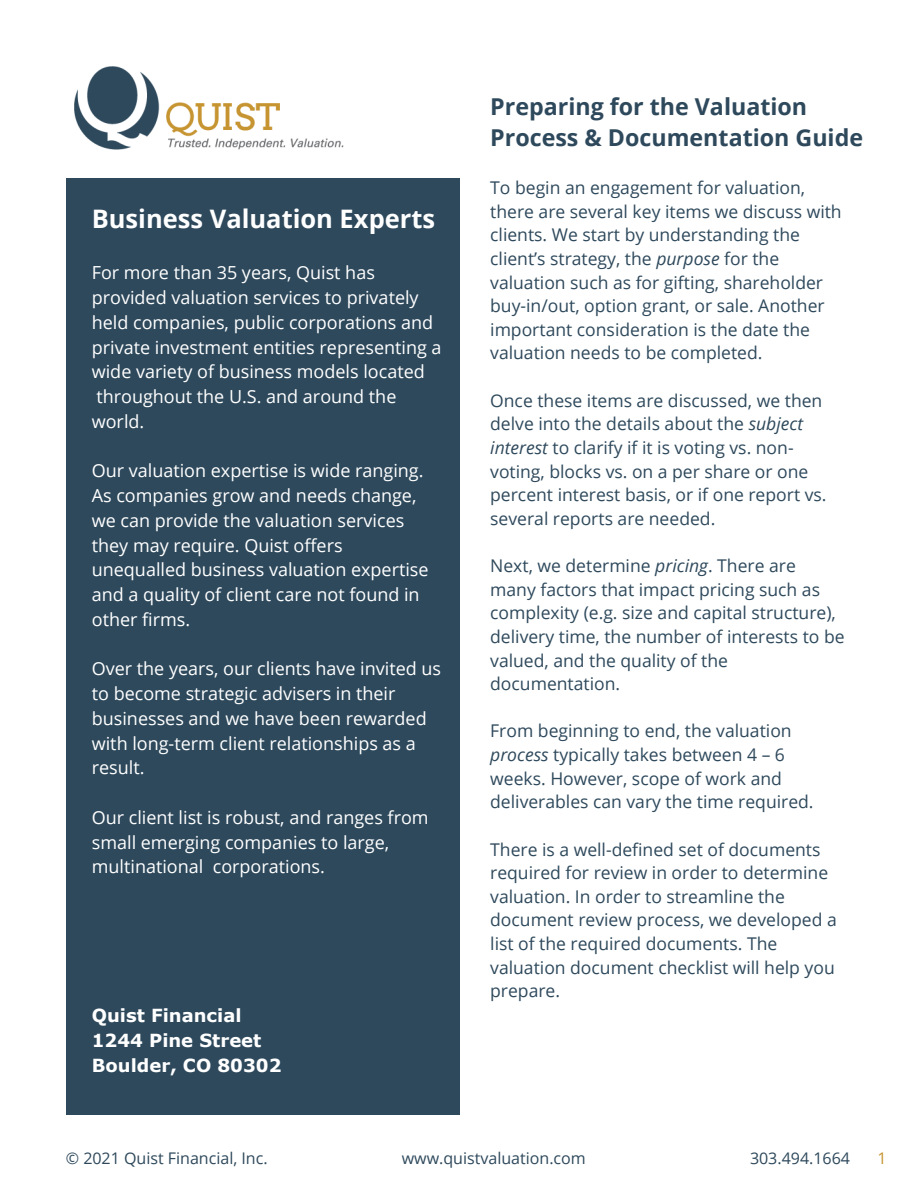
<style>
.page{position:relative;width:918px;height:1188px;background:#fff}
.page>*{position:absolute;margin:0;border:0;box-sizing:border-box;transform-origin:0 0}
.t1{font:700 25.5px "Open Sans";color:#fff}
.t2{font:700 23.25px "Open Sans";color:#2e495c}
.t3{font:18px/24.8px "Open Sans";color:#fff}
.t4{font:700 18px/25px "Verdana";color:#fff}
.t5{font:17.55px/23.7px "Open Sans";color:#2e495c}
.t6{font:16.05px "Open Sans";color:#2e495c}
.t7{font:16.05px "Open Sans";color:#c69430}
.s1{font-style:italic}
</style>
<div class="page">
<img style="left:74px;top:66px;width:270px;height:84px">
<div style="left:66px;top:178px;width:394px;height:936px;background:#2e495c"></div>
<p class="t1" style="left:92px;top:201px;width:345px">Business Valuation Experts</p>
<p class="t3" style="left:92px;top:260px;width:351px">For more than 35 years, Quist has provided valuation services to privately held companies, public corporations and private investment entities representing a wide variety of business models located throughout the U.S. and around the world.</p>
<p class="t3" style="left:92px;top:458px;width:338px">Our valuation expertise is wide ranging.<br>As companies grow and needs change, we can provide the valuation services they may require. Quist offers unequalled business valuation expertise and a quality of client care not found in other firms.</p>
<p class="t3" style="left:92px;top:656px;width:351px">Over the years, our clients have invited us to become strategic advisers in their businesses and we have been rewarded with long-term client relationships as a result.</p>
<p class="t3" style="left:92px;top:805px;width:338px">Our client list is robust, and ranges from small emerging companies to large, multinational corporations.</p>
<p class="t4" style="left:92px;top:1002px;width:191px">Quist Financial<br>1244 Pine Street<br>Boulder, CO 80302</p>
<p class="t2" style="left:490px;top:90px;width:319px">Preparing for the Valuation</p>
<p class="t2" style="left:490px;top:121px;width:374px">Process &amp; Documentation Guide</p>
<p class="t5" style="left:490px;top:175px;width:353px">To begin an engagement for valuation, there are several key items we discuss with clients. We start by understanding the client’s strategy, the <span class="s1">purpose</span> for the valuation such as for gifting, shareholder buy-in/out, option grant, or sale. Another important consideration is the date the valuation needs to be completed.</p>
<p class="t5" style="left:490px;top:388px;width:338px">Once these items are discussed, we then delve into the details about the <span class="s1">subject interest</span> to clarify if it is voting vs. non&shy;voting, blocks vs. on a per share or one percent interest basis, or if one report vs. several reports are needed.</p>
<p class="t5" style="left:490px;top:553px;width:356px">Next, we determine <span class="s1">pricing</span>. There are many factors that impact pricing such as complexity (e.g. size and capital structure), delivery time, the number of interests to be valued, and the quality of the documentation.</p>
<p class="t5" style="left:490px;top:719px;width:325px">From beginning to end, the valuation <span class="s1">process</span> typically takes between 4 – 6 weeks. However, scope of work and deliverables can vary the time required.</p>
<p class="t5" style="left:490px;top:837px;width:348px">There is a well-defined set of documents required for review in order to determine valuation. In order to streamline the document review process, we developed a list of the required documents. The valuation document checklist will help you prepare.</p>
<p class="t6" style="left:66px;top:1147px;width:203px">© 2021 Quist Financial, Inc.</p>
<p class="t6" style="left:402px;top:1147px;width:186px">www.quistvaluation.com</p>
<p class="t6" style="left:750px;top:1147px;width:102px">303.494.1664</p>
<p class="t7" style="left:878px;top:1147px;width:11px">1</p>
</div>
